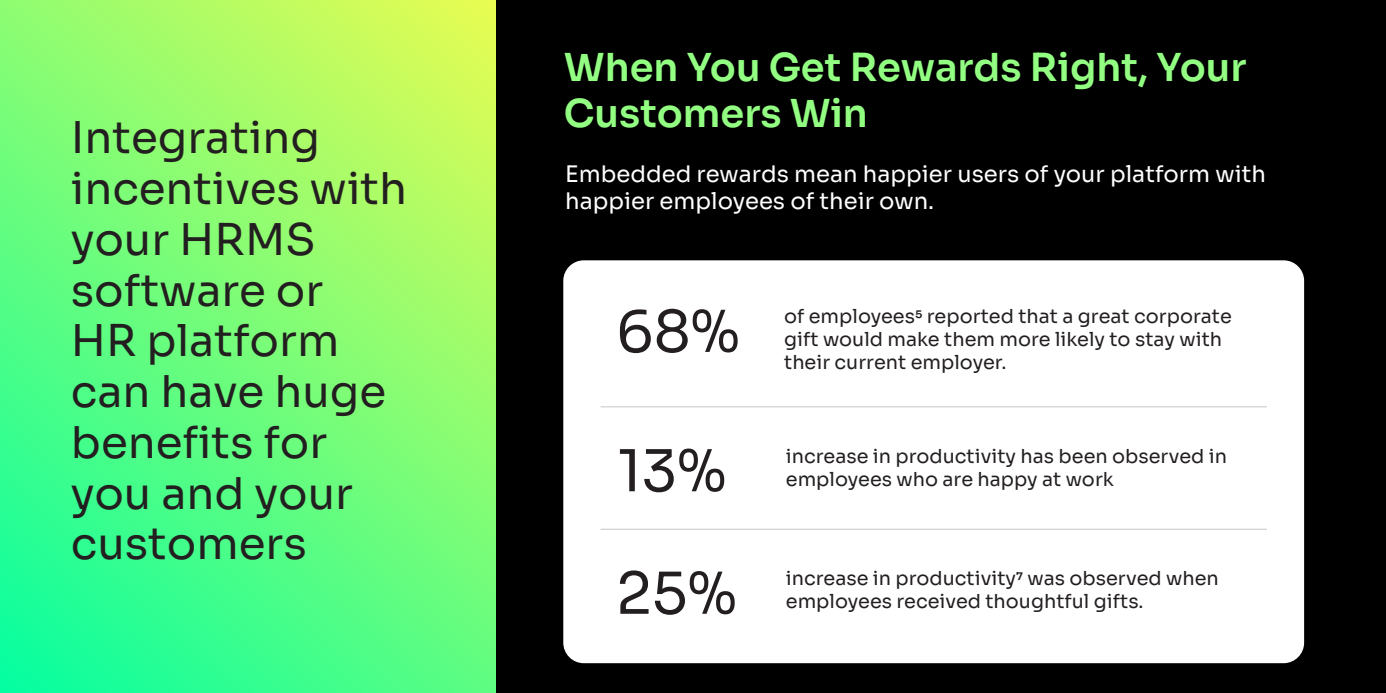
<style>
.page{position:relative;width:1386px;height:693px;background:#000}
.page>*{position:absolute;margin:0;border:0;box-sizing:border-box;transform-origin:0 0}
.t1{font:57.75px "Sora";color:#231f20}
.t2{font:43.75px/50.8px "Sora";color:#231f20}
.t3{font:600 38.5px/46.2px "Sora";color:#93ff82}
.t4{font:22.75px/27.3px "Sora";color:#fff}
.t5{font:19.25px/23.1px "Sora";color:#231f20}
</style>
<div class="page">
<div style="left:563px;top:260px;width:741px;height:403px;background:#fff;border-radius:20px"></div>
<img style="left:0;top:0;width:496px;height:693px">
<hr style="left:601px;top:406px;width:666px;height:1px;background:#d1d3d4">
<hr style="left:601px;top:529px;width:666px;height:1px;background:#d1d3d4">
<h2 class="t2" style="left:71px;top:108px;width:338px">Integrating incentives with your HRMS software or<br>HR platform can have huge benefits for you and your customers</h2>
<h3 class="t3" style="left:564px;top:41px;width:684px">When You Get Rewards Right, Your<br>Customers Win</h3>
<p class="t4" style="left:565px;top:158px;width:702px">Embedded rewards mean happier users of your platform with happier employees of their own.</p>
<h1 class="t1" style="left:616px;top:284px;width:125px">68%</h1>
<h1 class="t1" style="left:617px;top:423px;width:110px">13%</h1>
<h1 class="t1" style="left:616px;top:546px;width:122px">25%</h1>
<p class="t5" style="left:784px;top:303px;width:449px">of employees5 reported that a great corporate gift would make them more likely to stay with</p>
<p class="t5" style="left:784px;top:349px;width:224px">their current employer.</p>
<p class="t5" style="left:786px;top:442px;width:443px">increase in productivity has been observed in</p>
<p class="t5" style="left:786px;top:466px;width:330px">employees who are happy at work</p>
<p class="t5" style="left:786px;top:564px;width:435px">increase in productivity7 was observed when</p>
<p class="t5" style="left:786px;top:587px;width:359px">employees received thoughtful gifts.</p>
</div>
